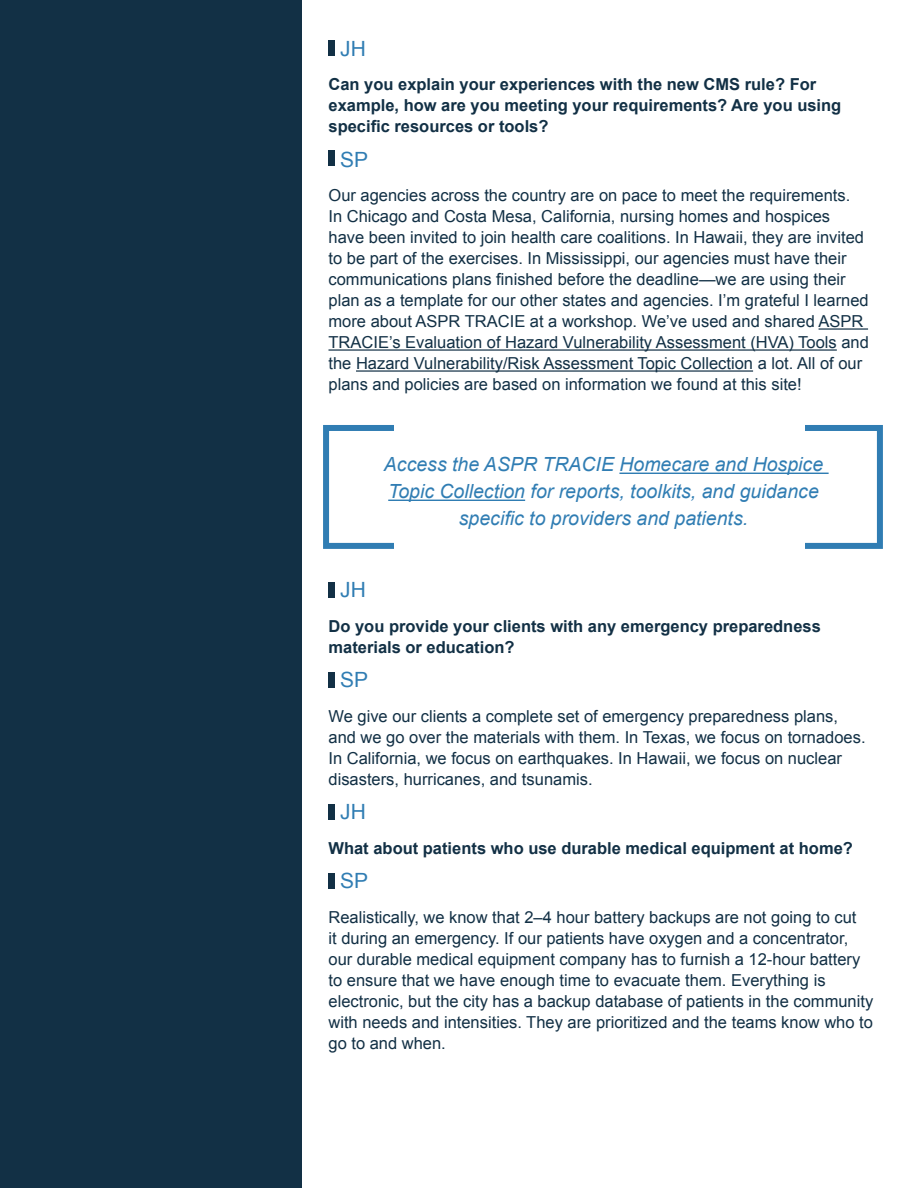
<style>
.page{position:relative;width:918px;height:1188px;background:#fff}
.page>*{position:absolute;margin:0;border:0;box-sizing:border-box;transform-origin:0 0}
.t1{font:21px "Arial";color:#307db3}
.t2{font:italic 19.5px/27px "Arial";color:#307db3;text-align:center}
.t3{font:16.5px/21px "Arial";color:#123045}
.t4{font:700 16.5px/21px "Arial";color:#123045}
</style>
<div class="page">
<hr style="left:819px;top:328px;width:49px;height:2px;background:#123045">
<hr style="left:328px;top:349px;width:509px;height:2px;background:#123045">
<hr style="left:356px;top:370px;width:397px;height:2px;background:#123045">
<div style="left:328px;top:40px;width:7px;height:16px;background:#123045"></div>
<div style="left:328px;top:150px;width:7px;height:15px;background:#123045"></div>
<div style="left:0;top:0;width:302px;height:1188px;background:#123045"></div>
<div style="left:323px;top:425px;width:560px;height:124px;border:6px solid #307db3"></div>
<div style="left:394px;top:413px;width:410px;height:155px;background:#fff"></div>
<hr style="left:619px;top:473px;width:210px;height:1px;background:#307db3">
<hr style="left:388px;top:500px;width:137px;height:1px;background:#307db3">
<div style="left:328px;top:582px;width:7px;height:15px;background:#123045"></div>
<div style="left:328px;top:672px;width:7px;height:15px;background:#123045"></div>
<div style="left:328px;top:804px;width:7px;height:15px;background:#123045"></div>
<div style="left:328px;top:873px;width:7px;height:15px;background:#123045"></div>
<p class="t1" style="left:340px;top:35px;width:27px">JH</p>
<p class="t4" style="left:328px;top:74px;width:514px">Can you explain your experiences with the new CMS rule? For example, how are you meeting your requirements? Are you using specific resources or tools?</p>
<p class="t1" style="left:340px;top:146px;width:30px">SP</p>
<p class="t3" style="left:328px;top:185px;width:542px">Our agencies across the country are on pace to meet the requirements.<br>In Chicago and Costa Mesa, California, nursing homes and hospices have been invited to join health care coalitions. In Hawaii, they are invited to be part of the exercises. In Mississippi, our agencies must have their communications plans finished before the deadline—we are using their plan as a template for our other states and agencies. I’m grateful I learned more about ASPR TRACIE at a workshop. We’ve used and shared ASPR TRACIE’s Evaluation of Hazard Vulnerability Assessment (HVA) Tools and the Hazard Vulnerability/Risk Assessment Topic Collection a lot. All of our plans and policies are based on information we found at this site!</p>
<p class="t2" style="left:384px;top:451px;width:441px">Access the ASPR TRACIE Homecare and Hospice<br>Topic Collection for reports, toolkits, and guidance specific to providers and patients.</p>
<p class="t1" style="left:340px;top:576px;width:27px">JH</p>
<p class="t4" style="left:328px;top:616px;width:494px">Do you provide your clients with any emergency preparedness materials or education?</p>
<p class="t1" style="left:340px;top:666px;width:30px">SP</p>
<p class="t3" style="left:328px;top:706px;width:539px">We give our clients a complete set of emergency preparedness plans, and we go over the materials with them. In Texas, we focus on tornadoes.<br>In California, we focus on earthquakes. In Hawaii, we focus on nuclear disasters, hurricanes, and tsunamis.</p>
<p class="t1" style="left:340px;top:798px;width:27px">JH</p>
<p class="t4" style="left:328px;top:838px;width:526px">What about patients who use durable medical equipment at home?</p>
<p class="t1" style="left:340px;top:867px;width:30px">SP</p>
<p class="t3" style="left:328px;top:907px;width:546px">Realistically, we know that 2–4 hour battery backups are not going to cut<br>it during an emergency. If our patients have oxygen and a concentrator, our durable medical equipment company has to furnish a 12-hour battery to ensure that we have enough time to evacuate them. Everything is electronic, but the city has a backup database of patients in the community with needs and intensities. They are prioritized and the teams know who to go to and when.</p>
</div>
